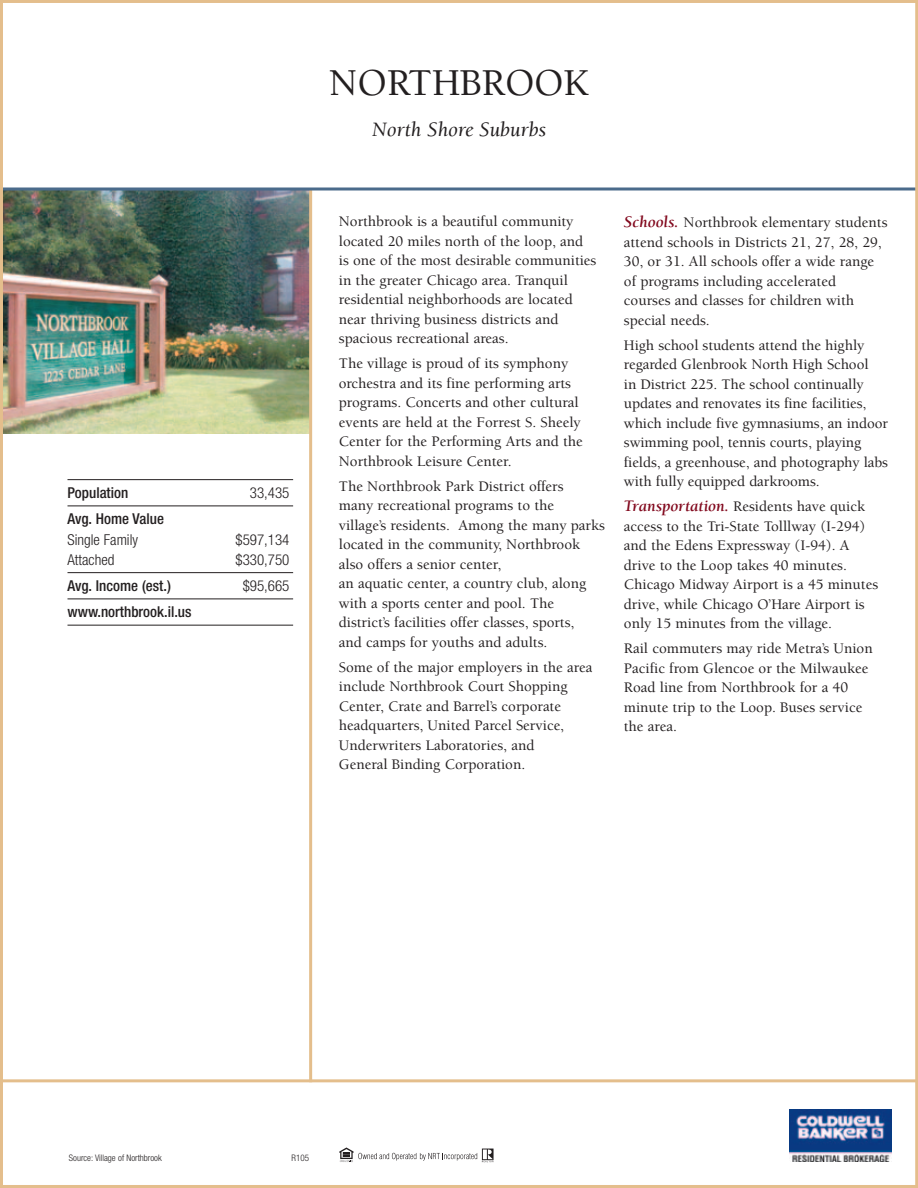
<style>
.page{position:relative;width:918px;height:1188px;background:#fff}
.page>*{position:absolute;margin:0;border:0;box-sizing:border-box;transform-origin:0 0}
.t1{font:500 39px "Berkeley";color:#231f20}
.t2{font:italic 21px "Berkeley";color:#231f20}
.t3{font:500 15px/19.5px "Berkeley";color:#231f20}
.t4{font:500 condensed 15px "Helvetica Neue";color:#231f20}
.t5{font:300 condensed 15px "Helvetica Neue";color:#231f20}
.t6{font:300 condensed 9px "Helvetica Neue";color:#231f20}
.s1{font-weight:700;font-style:italic;font-size:16.5px;color:#82091e}
</style>
<div class="page">
<img style="left:3px;top:190px;width:306px;height:244px">
<hr style="left:309px;top:189px;width:3px;height:893px;background:#e4be8c">
<hr style="left:0;top:1079px;width:918px;height:3px;background:#e4be8c">
<hr style="left:0;top:188px;width:918px;height:2px;background:#4a6b8b">
<svg style="left:789px;top:1109px;width:103px;height:53px"></svg>
<img style="left:790px;top:1109px;width:101px;height:52px">
<hr style="left:68px;top:479px;width:225px;height:1px;background:#231f20">
<hr style="left:68px;top:506px;width:225px;height:1px;background:#231f20">
<hr style="left:68px;top:572px;width:225px;height:1px;background:#231f20">
<hr style="left:68px;top:599px;width:225px;height:1px;background:#231f20">
<hr style="left:68px;top:625px;width:225px;height:1px;background:#231f20">
<svg style="left:339px;top:1148px;width:155px;height:14px"></svg>
<hr style="left:0;top:0;width:3px;height:1188px;background:#e4be8c">
<hr style="left:915px;top:0;width:3px;height:1188px;background:#e4be8c">
<hr style="left:0;top:1185px;width:918px;height:3px;background:#e4be8c">
<hr style="left:0;top:0;width:918px;height:3px;background:#e4be8c">
<p class="t4" style="left:67px;top:487px;width:62px">Population</p>
<p class="t5" style="left:250px;top:487px;width:41px">33,435</p>
<p class="t4" style="left:67px;top:514px;width:98px">Avg. Home Value</p>
<p class="t5" style="left:67px;top:534px;width:72px">Single Family</p>
<p class="t5" style="left:235px;top:534px;width:56px">$597,134</p>
<p class="t5" style="left:67px;top:554px;width:48px">Attached</p>
<p class="t5" style="left:236px;top:554px;width:55px">$330,750</p>
<p class="t4" style="left:67px;top:580px;width:105px">Avg. Income (est.)</p>
<p class="t5" style="left:243px;top:580px;width:48px">$95,665</p>
<p class="t4" style="left:67px;top:607px;width:126px">www.northbrook.il.us</p>
<h1 class="t1" style="left:329px;top:68px;width:262px">NORTHBROOK</h1>
<h2 class="t2" style="left:372px;top:122px;width:176px">North Shore Suburbs</h2>
<p class="t3" style="left:339px;top:213px;width:259px">Northbrook is a beautiful community located 20 miles north of the loop, and is one of the most desirable communities in the greater Chicago area. Tranquil residential neighborhoods are located near thriving business districts and spacious recreational areas.</p>
<p class="t3" style="left:339px;top:355px;width:245px">The village is proud of its symphony orchestra and its fine performing arts programs. Concerts and other cultural events are held at the Forrest S. Sheely Center for the Performing Arts and the Northbrook Leisure Center.</p>
<p class="t3" style="left:339px;top:478px;width:268px">The Northbrook Park District offers<br>many recreational programs to the village’s residents. Among the many parks located in the community, Northbrook also offers a senior center,<br>an aquatic center, a country club, along with a sports center and pool. The district’s facilities offer classes, sports,<br>and camps for youths and adults.</p>
<p class="t3" style="left:339px;top:658px;width:255px">Some of the major employers in the area include Northbrook Court Shopping Center, Crate and Barrel’s corporate headquarters, United Parcel Service, Underwriters Laboratories, and<br>General Binding Corporation.</p>
<p class="t3" style="left:624px;top:214px;width:265px"><span class="s1">Schools.</span> Northbrook elementary students attend schools in Districts 21, 27, 28, 29, 30, or 31. All schools offer a wide range of programs including accelerated<br>courses and classes for children with special needs.</p>
<p class="t3" style="left:624px;top:337px;width:266px">High school students attend the highly regarded Glenbrook North High School<br>in District 225. The school continually updates and renovates its fine facilities, which include five gymnasiums, an indoor swimming pool, tennis courts, playing fields, a greenhouse, and photography labs with fully equipped darkrooms.</p>
<p class="t3" style="left:624px;top:498px;width:256px"><span class="s1">Transportation.</span> Residents have quick access to the Tri-State Tolllway (I-294) and the Edens Expressway (I-94). A drive to the Loop takes 40 minutes.<br>Chicago Midway Airport is a 45 minutes drive, while Chicago O’Hare Airport is only 15 minutes from the village.</p>
<p class="t3" style="left:624px;top:640px;width:250px">Rail commuters may ride Metra’s Union<br>Pacific from Glencoe or the Milwaukee<br>Road line from Northbrook for a 40 minute trip to the Loop. Buses service the area.</p>
<p class="t6" style="left:69px;top:1155px;width:94px">Source: Village of Northbrook</p>
<p class="t6" style="left:292px;top:1155px;width:19px">R105</p>
</div>
